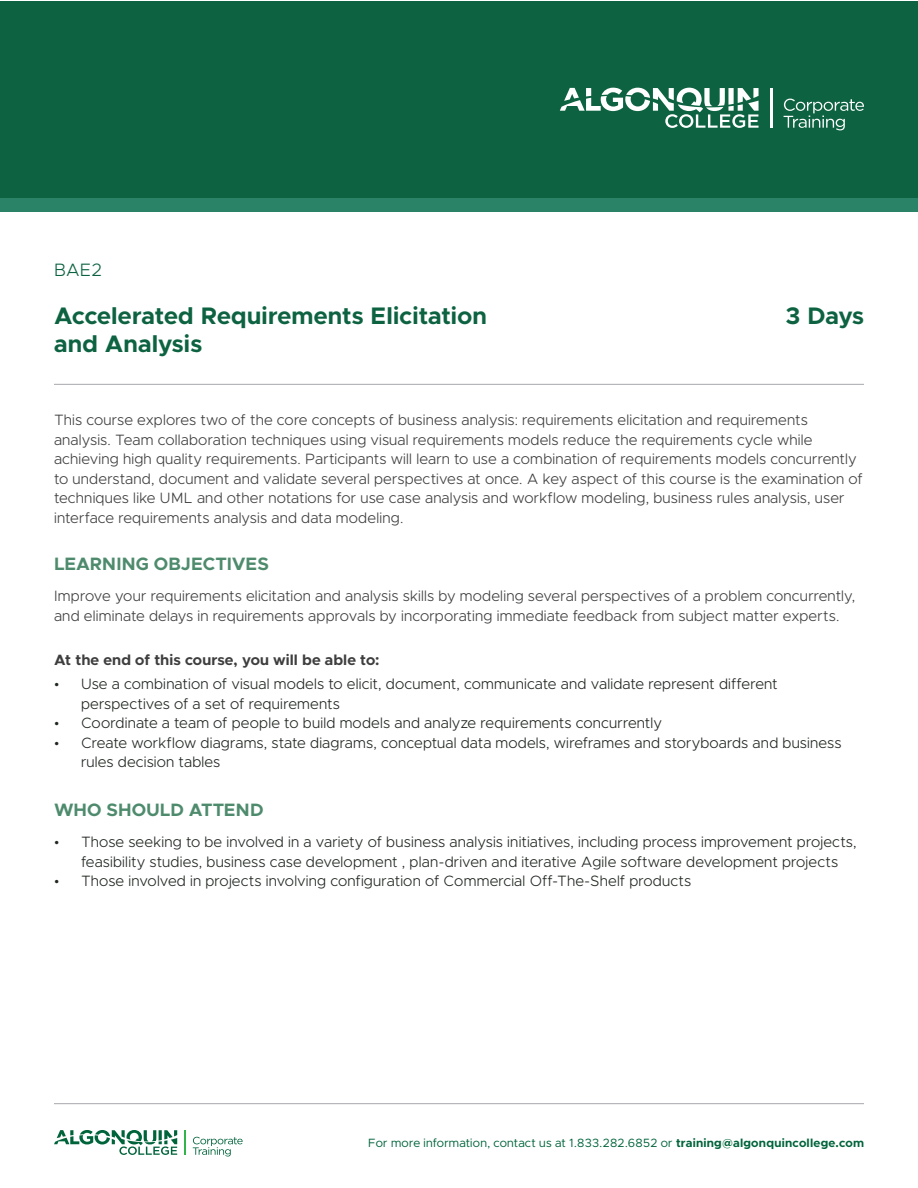
<style>
.page{position:relative;width:918px;height:1188px;background:#fff}
.page>*{position:absolute;margin:0;border:0;box-sizing:border-box;transform-origin:0 0}
.t1{font:700 24px/28.8px "Metropolis";letter-spacing:.005em;color:#0d6341}
.t2{font:700 18px "Metropolis";letter-spacing:.005em;color:#4e8b6d}
.t3{font:300 18px "Metropolis";color:#0d6341}
.t4{font:300 15px/19.5px "Metropolis";letter-spacing:.01em;color:#3e3e3f}
.t5{font:300 15px/19.5px "Metropolis";letter-spacing:.01em;color:#212721}
.t6{font:700 15px "Metropolis";letter-spacing:.01em;color:#3e3e3f}
.t7{font:12px "Metropolis";letter-spacing:.02em;color:#00643b}
.s1{font-weight:700}
</style>
<div class="page">
<svg style="left:54px;top:1130px;width:123px;height:25px"></svg>
<svg style="left:193px;top:1137px;width:50px;height:19px"></svg>
<svg style="left:185px;top:1130px;width:1px;height:25px"></svg>
<hr style="left:54px;top:1103px;width:810px;height:1px;background:#a8a9ad">
<hr style="left:54px;top:384px;width:810px;height:1px;background:#a8a9ad">
<div style="left:0;top:1px;width:918px;height:210px;background:#0d6341"></div>
<div style="left:0;top:199px;width:918px;height:13px;background:#2a8367"></div>
<svg style="left:560px;top:88px;width:199px;height:40px"></svg>
<svg style="left:784px;top:99px;width:80px;height:31px"></svg>
<hr style="left:770px;top:88px;width:2px;height:40px;background:#fff">
<p class="t3" style="left:54px;top:258px;width:49px">BAE2</p>
<p class="t1" style="left:54px;top:301px;width:434px">Accelerated Requirements Elicitation and Analysis</p>
<p class="t1" style="left:785px;top:301px;width:80px">3 Days</p>
<p class="t4" style="left:54px;top:410px;width:810px">This course explores two of the core concepts of business analysis: requirements elicitation and requirements analysis. Team collaboration techniques using visual requirements models reduce the requirements cycle while achieving high quality requirements. Participants will learn to use a combination of requirements models concurrently to understand, document and validate several perspectives at once. A key aspect of this course is the examination of techniques like UML and other notations for use case analysis and workflow modeling, business rules analysis, user interface requirements analysis and data modeling.</p>
<h4 class="t2" style="left:54px;top:552px;width:216px">LEARNING OBJECTIVES</h4>
<p class="t4" style="left:54px;top:586px;width:803px">Improve your requirements elicitation and analysis skills by modeling several perspectives of a problem concurrently, and eliminate delays in requirements approvals by incorporating immediate feedback from subject matter experts.</p>
<p class="t6" style="left:54px;top:650px;width:327px">At the end of this course, you will be able to:</p>
<p class="t5" style="left:81px;top:674px;width:698px;text-indent:-27px">• Use a combination of visual models to elicit, document, communicate and validate represent different perspectives of a set of requirements</p>
<p class="t5" style="left:54px;top:713px;width:609px">• Coordinate a team of people to build models and analyze requirements concurrently</p>
<p class="t5" style="left:81px;top:733px;width:762px;text-indent:-27px">• Create workflow diagrams, state diagrams, conceptual data models, wireframes and storyboards and business rules decision tables</p>
<h4 class="t2" style="left:54px;top:798px;width:211px">WHO SHOULD ATTEND</h4>
<p class="t5" style="left:54px;top:832px;width:804px;text-align:center">• Those seeking to be involved in a variety of business analysis initiatives, including process improvement projects, feasibility studies, business case development , plan-driven and iterative Agile software development projects</p>
<p class="t5" style="left:54px;top:871px;width:639px">• Those involved in projects involving configuration of Commercial Off-The-Shelf products</p>
<p class="t7" style="left:368px;top:1135px;width:497px">For more information, contact us at 1.833.282.6852 or <span class="s1">training@algonquincollege.com</span></p>
</div>
